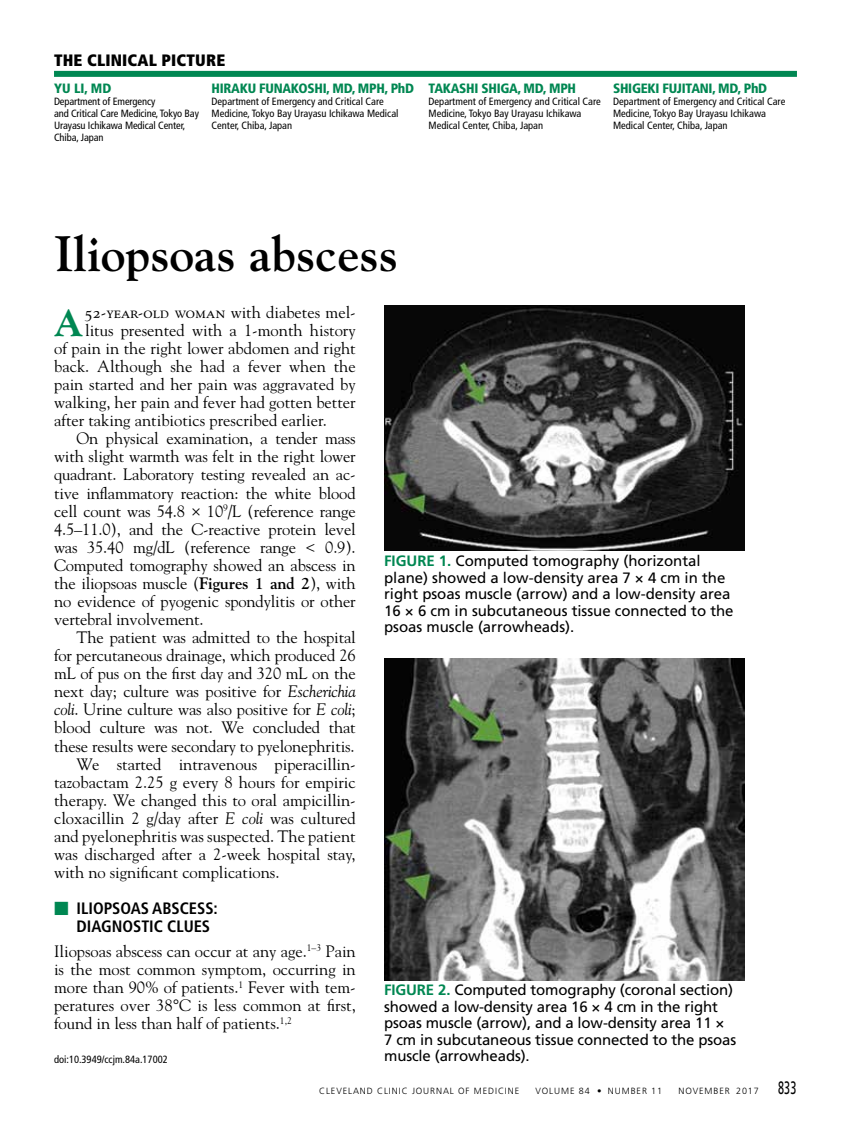
<style>
.page{position:relative;width:851px;height:1134px;background:#fff}
.page>*{position:absolute;margin:0;border:0;box-sizing:border-box;transform-origin:0 0}
.t1{font:700 49.5px "Goudy Std";color:#000}
.t2{font:38.85px "Goudy Std Extra Bold SC800";color:#008752;scale:.96 1}
.t3{font:16.5px/18.1px "Goudy Std";color:#000;text-align:justify}
.t4{font:700 condensed 16.5px/18px "Frutiger LT Std";color:#000}
.t5{font:900 condensed 16.5px "Frutiger LT Std";letter-spacing:.01em;color:#000}
.t6{font:15px/16.5px "Frutiger LT Std";letter-spacing:-.005em;color:#000}
.t7{font:900 condensed 13.5px "Frutiger LT Std";letter-spacing:-.02em;color:#008752}
.t8{font:condensed 10.5px/12px "Frutiger LT Std";color:#000}
.t9{font:300 9px "Frutiger LT Std";letter-spacing:.1em;color:#000}
.s1{font-weight:700}
.s2{font-style:italic}
.s3{font-family:"Universal Std Newswith Comm Pi";font-weight:400;font-stretch:normal;color:#008752}
.s4{font-weight:700;color:#008752}
.s5{font-weight:400;font-size:18px}
</style>
<div class="page">
<div style="left:54px;top:71px;width:742px;height:6px;background:#008752"></div>
<img style="left:384px;top:306px;width:360px;height:244px">
<img style="left:384px;top:658px;width:360px;height:322px">
<p class="t5" style="left:54px;top:51px;width:173px">THE CLINICAL PICTURE</p>
<p class="t7" style="left:54px;top:80px;width:59px">YU LI, MD</p>
<p class="t8" style="left:54px;top:96px;width:146px">Department of Emergency<br>and Critical Care Medicine, Tokyo Bay<br>Urayasu Ichikawa Medical Center,<br>Chiba, Japan</p>
<p class="t7" style="left:212px;top:80px;width:204px">HIRAKU FUNAKOSHI, MD, MPH, PhD</p>
<p class="t8" style="left:212px;top:95px;width:188px">Department of Emergency and Critical Care<br>Medicine, Tokyo Bay Urayasu Ichikawa Medical<br>Center, Chiba, Japan</p>
<p class="t7" style="left:428px;top:80px;width:149px">TAKASHI SHIGA, MD, MPH</p>
<p class="t8" style="left:428px;top:96px;width:174px">Department of Emergency and Critical Care<br>Medicine, Tokyo Bay Urayasu Ichikawa<br>Medical Center, Chiba, Japan</p>
<p class="t7" style="left:613px;top:80px;width:156px">SHIGEKI FUJITANI, MD, PhD</p>
<p class="t8" style="left:613px;top:95px;width:174px">Department of Emergency and Critical Care<br>Medicine, Tokyo Bay Urayasu Ichikawa<br>Medical Center, Chiba, Japan</p>
<h1 class="t1" style="left:54px;top:224px;width:345px">Iliopsoas abscess</h1>
<h2 class="t2" style="left:54px;top:300px;width:32px">A</h2>
<p class="t3" style="left:84px;top:303px;width:273px">52-year-old woman with diabetes mel-</p>
<p class="t3" style="left:85px;top:321px;width:272px">litus presented with a 1-month history</p>
<p class="t3" style="left:54px;top:339px;width:303px">of pain in the right lower abdomen and right</p>
<p class="t3" style="left:54px;top:357px;width:303px">back. Although she had a fever when the</p>
<p class="t3" style="left:54px;top:375px;width:303px">pain started and her pain was aggravated by</p>
<p class="t3" style="left:54px;top:393px;width:303px">walking, her pain and fever had gotten better</p>
<p class="t3" style="left:54px;top:411px;width:274px">after taking antibiotics prescribed earlier.</p>
<p class="t3" style="left:77px;top:429px;width:280px">On physical examination, a tender mass</p>
<p class="t3" style="left:54px;top:447px;width:303px">with slight warmth was felt in the right lower</p>
<p class="t3" style="left:54px;top:465px;width:303px">quadrant. Laboratory testing revealed an ac-</p>
<p class="t3" style="left:54px;top:484px;width:303px">tive inflammatory reaction: the white blood</p>
<p class="t3" style="left:54px;top:502px;width:303px">cell count was 54.8 × 10<sup>9</sup>/L (reference range</p>
<p class="t3" style="left:54px;top:520px;width:303px">4.5–11.0), and the C-reactive protein level</p>
<p class="t3" style="left:54px;top:538px;width:303px">was 35.40 mg/dL (reference range &lt; 0.9).</p>
<p class="t3" style="left:54px;top:556px;width:303px">Computed tomography showed an abscess in</p>
<p class="t3" style="left:54px;top:574px;width:303px">the iliopsoas muscle (<span class="s1">Figures 1 and 2</span>), with</p>
<p class="t3" style="left:54px;top:592px;width:303px">no evidence of pyogenic spondylitis or other</p>
<p class="t3" style="left:54px;top:610px;width:151px">vertebral involvement.</p>
<p class="t3" style="left:77px;top:628px;width:281px">The patient was admitted to the hospital</p>
<p class="t3" style="left:54px;top:646px;width:303px">for percutaneous drainage, which produced 26</p>
<p class="t3" style="left:54px;top:664px;width:303px">mL of pus on the first day and 320 mL on the</p>
<p class="t3" style="left:54px;top:682px;width:303px">next day; culture was positive for <span class="s2">Escherichia</span></p>
<p class="t3" style="left:54px;top:700px;width:303px"><span class="s2">coli</span>. Urine culture was also positive for <span class="s2">E coli</span>;</p>
<p class="t3" style="left:54px;top:718px;width:303px">blood culture was not. We concluded that</p>
<p class="t3" style="left:54px;top:737px;width:302px">these results were secondary to pyelonephritis.</p>
<p class="t3" style="left:77px;top:755px;width:281px">We started intravenous piperacillin-</p>
<p class="t3" style="left:54px;top:773px;width:303px">tazobactam 2.25 g every 8 hours for empiric</p>
<p class="t3" style="left:54px;top:791px;width:303px">therapy. We changed this to oral ampicillin-</p>
<p class="t3" style="left:54px;top:809px;width:303px">cloxacillin 2 g/day after <span class="s2">E coli</span> was cultured</p>
<p class="t3" style="left:54px;top:827px;width:303px">and pyelonephritis was suspected. The patient</p>
<p class="t3" style="left:54px;top:845px;width:303px">was discharged after a 2-week hospital stay,</p>
<p class="t3" style="left:54px;top:863px;width:227px">with no significant complications.</p>
<p class="t4" style="left:77px;top:899px;width:143px;text-indent:-23px"><span class="s3">■</span> ILIOPSOAS ABSCESS:<br>DIAGNOSTIC CLUES</p>
<p class="t3" style="left:54px;top:942px;width:303px">Iliopsoas abscess can occur at any age.<sup>1–3</sup> Pain is the most common symptom, occurring in more than 90% of patients.<sup>1</sup> Fever with tem&shy;peratures over 38°C is less common at first, found in less than half of patients.<sup>1,2</sup></p>
<p class="t6" style="left:384px;top:553px;width:351px"><span class="s4">FIGURE 1.</span> Computed tomography (horizontal plane) showed a low-density area 7 × 4 cm in the right psoas muscle (arrow) and a low-density area 16 × 6 cm in subcutaneous tissue connected to the psoas muscle (arrowheads).</p>
<p class="t6" style="left:384px;top:982px;width:353px"><span class="s4">FIGURE 2.</span> Computed tomography (coronal section) showed a low-density area 16 × 4 cm in the right psoas muscle (arrow), and a low-density area 11 × 7 cm in subcutaneous tissue connected to the psoas muscle (arrowheads).</p>
<p class="t9" style="left:319px;top:1085px;width:202px">CLEVELAND CLINIC JOURNAL OF MEDICINE</p>
<p class="t9" style="left:535px;top:1085px;width:128px">VOLUME 84 • NUMBER 11</p>
<p class="t9" style="left:678px;top:1085px;width:120px">NOVEMBER 2017 <span class="s5">833</span></p>
<p class="t8" style="left:54px;top:1053px;width:115px">doi:10.3949/ccjm.84a.17002</p>
</div>
